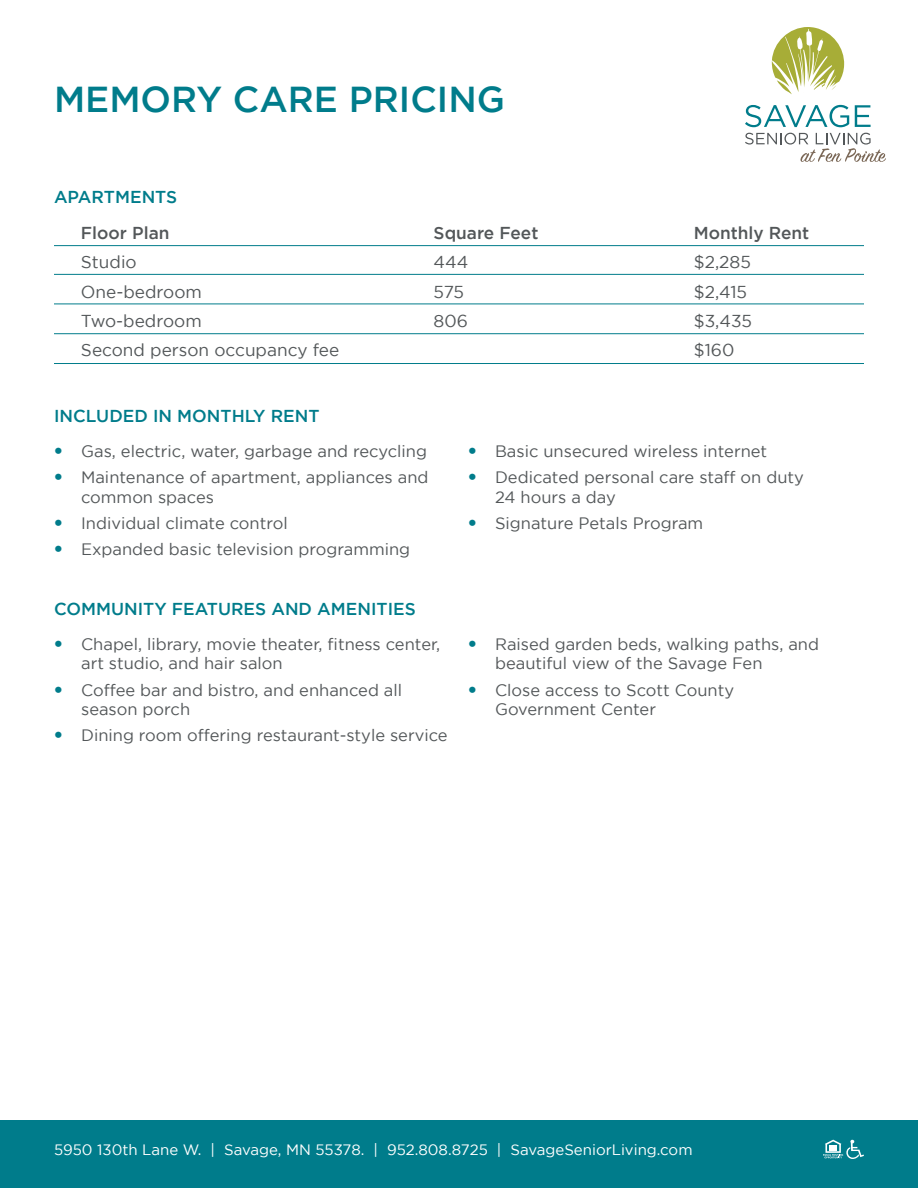
<style>
.page{position:relative;width:918px;height:1188px;background:#fff}
.page>*{position:absolute;margin:0;border:0;box-sizing:border-box;transform-origin:0 0}
.t1{font:500 36px "Gotham";color:#007c8b}
.t2{font:17.25px/29.2px "Gotham";color:#535759}
.t3{font:500 17.25px "Gotham";color:#007c8b}
.t4{font:500 17.25px "Gotham";color:#535759}
.t5{font:16.5px/19.5px "Gotham";color:#535759}
.t6{font:15px "Gotham";color:#fff}
.s1{font-family:"Trade Gothic LT Std";font-weight:300;font-size:17.25px;color:#007c8b}
</style>
<div class="page">
<hr style="left:54px;top:245px;width:810px;height:1px;background:#007c8b">
<hr style="left:54px;top:274px;width:810px;height:1px;background:#007c8b">
<hr style="left:54px;top:304px;width:810px;height:1px;background:#007c8b">
<hr style="left:54px;top:333px;width:810px;height:1px;background:#007c8b">
<hr style="left:54px;top:363px;width:810px;height:1px;background:#007c8b">
<div style="left:0;top:1120px;width:918px;height:68px;background:#007c8b"></div>
<svg style="left:823px;top:1140px;width:41px;height:19px"></svg>
<svg style="left:745px;top:105px;width:104px;height:22px"></svg>
<svg style="left:855px;top:105px;width:16px;height:22px"></svg>
<svg style="left:772px;top:27px;width:73px;height:67px"></svg>
<svg style="left:745px;top:133px;width:141px;height:29px"></svg>
<h1 class="t1" style="left:54px;top:79px;width:453px">MEMORY CARE PRICING</h1>
<p class="t3" style="left:54px;top:187px;width:125px">APARTMENTS</p>
<p class="t4" style="left:81px;top:223px;width:90px">Floor Plan</p>
<p class="t2" style="left:81px;top:247px;width:260px">Studio<br>One-bedroom<br>Two-bedroom<br>Second person occupancy fee</p>
<p class="t3" style="left:54px;top:406px;width:267px">INCLUDED IN MONTHLY RENT</p>
<p class="t4" style="left:434px;top:223px;width:106px">Square Feet</p>
<p class="t2" style="left:434px;top:247px;width:36px">444<br>575<br>806</p>
<p class="t4" style="left:694px;top:223px;width:117px">Monthly Rent</p>
<p class="t2" style="left:694px;top:247px;width:60px">$2,285 $2,415 $3,435 $160</p>
<p class="t5" style="left:54px;top:441px;width:374px"><span class="s1">•</span> Gas, electric, water, garbage and recycling</p>
<p class="t5" style="left:81px;top:467px;width:349px;text-indent:-27px"><span class="s1">•</span> Maintenance of apartment, appliances and common spaces</p>
<p class="t5" style="left:54px;top:513px;width:235px"><span class="s1">•</span> Individual climate control</p>
<p class="t5" style="left:54px;top:539px;width:358px"><span class="s1">•</span> Expanded basic television programming</p>
<p class="t3" style="left:54px;top:600px;width:363px">COMMUNITY FEATURES AND AMENITIES</p>
<p class="t5" style="left:81px;top:634px;width:361px;text-indent:-27px"><span class="s1">•</span> Chapel, library, movie theater, fitness center, art studio, and hair salon</p>
<p class="t5" style="left:81px;top:680px;width:323px;text-indent:-27px"><span class="s1">•</span> Coffee bar and bistro, and enhanced all season porch</p>
<p class="t5" style="left:54px;top:726px;width:395px"><span class="s1">•</span> Dining room offering restaurant-style service</p>
<p class="t5" style="left:468px;top:441px;width:301px"><span class="s1">•</span> Basic unsecured wireless internet</p>
<p class="t5" style="left:495px;top:467px;width:310px;text-indent:-27px"><span class="s1">•</span> Dedicated personal care staff on duty<br>24 hours a day</p>
<p class="t5" style="left:468px;top:513px;width:237px"><span class="s1">•</span> Signature Petals Program</p>
<p class="t5" style="left:495px;top:634px;width:325px;text-indent:-27px"><span class="s1">•</span> Raised garden beds, walking paths, and beautiful view of the Savage Fen</p>
<p class="t5" style="left:495px;top:680px;width:241px;text-indent:-27px"><span class="s1">•</span> Close access to Scott County<br>Government Center</p>
<p class="t6" style="left:54px;top:1141px;width:640px">5950 130th Lane W. | Savage, MN 55378. | 952.808.8725 | SavageSeniorLiving.com</p>
</div>
